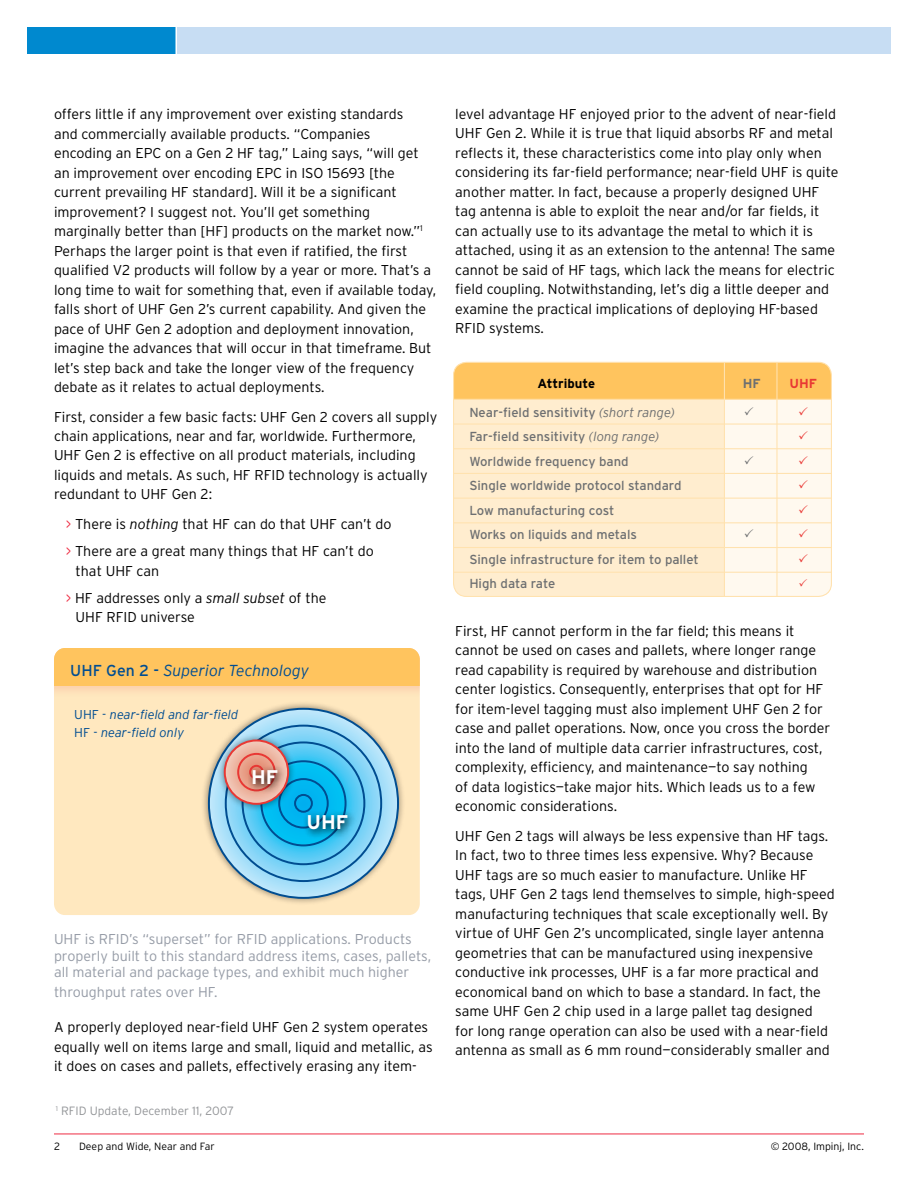
<style>
.page{position:relative;width:918px;height:1188px;background:#fff}
.page>*{position:absolute;margin:0;border:0;box-sizing:border-box;transform-origin:0 0}
.t1{font:700 19.8px "Interstate";color:#fff}
.t2{font:italic 300 15.9px "Interstate";color:#004d91}
.t3{font:300 14.25px/19.5px "Interstate";color:#000}
.t4{font:300 14.25px/16.5px "Interstate";color:#959ba6}
.t5{font:13.05px/24.5px "Interstate";color:#6d6f71}
.t6{font:700 13.05px "Interstate";color:#000}
.t7{font:700 13.05px "Interstate";color:#e93834}
.t8{font:700 13.05px "Interstate";color:#6d6f71}
.t9{font:italic 300 12.9px/17.9px "Interstate";color:#004d91}
.t10{font:300 12px "Interstate";color:#939598}
.t11{font:300 10.5px "Interstate";color:#000}
.s1{color:#ee2c43}
.s2{font-style:italic}
.s3{font-weight:400;font-style:normal}
.s4{font-style:normal}
.s5{font-weight:300;font-style:italic}
</style>
<div class="page">
<hr style="left:54px;top:1134px;width:810px;height:1px;background:#ee2c43">
<div style="left:27px;top:27px;width:864px;height:27px;background:#c7ddf3"></div>
<div style="left:27px;top:27px;width:149px;height:27px;background:#0089cf"></div>
<hr style="left:176px;top:21px;width:1px;height:40px;background:#fff">
<div style="left:54px;top:648px;width:366px;height:267px;background:#ffe8bf;border-radius:11px"></div>
<div style="left:54px;top:648px;width:366px;height:57px;background:#e93834;opacity:.15"></div>
<div style="left:54px;top:648px;width:366px;height:38px;background:#ffc45e"></div>
<div style="left:200px;top:700px;width:213px;height:213px;background:#000;opacity:.45"></div>
<svg style="left:207px;top:707px;width:193px;height:193px"></svg>
<div style="left:302px;top:809px;width:93px;height:52px;background:#000;opacity:.95"></div>
<div style="left:247px;top:764px;width:78px;height:59px;background:#000;opacity:.95"></div>
<div style="left:454px;top:362px;width:377px;height:234px;background:#ffedcf;border-radius:13px"></div>
<div style="left:724px;top:399px;width:107px;height:197px;background:#fff9ef"></div>
<div style="left:454px;top:362px;width:377px;height:37px;background:#ffc45e"></div>
<hr style="left:454px;top:399px;width:377px;height:1px;background:#ffe2af">
<hr style="left:454px;top:423px;width:377px;height:2px;background:#ffe2af">
<hr style="left:454px;top:448px;width:377px;height:1px;background:#ffe2af">
<hr style="left:454px;top:473px;width:377px;height:1px;background:#ffe2af">
<hr style="left:454px;top:498px;width:377px;height:1px;background:#ffe2af">
<hr style="left:454px;top:522px;width:377px;height:1px;background:#ffe2af">
<hr style="left:454px;top:547px;width:377px;height:1px;background:#ffe2af">
<hr style="left:454px;top:572px;width:377px;height:1px;background:#ffe2af">
<hr style="left:724px;top:362px;width:1px;height:234px;background:#ffe2af">
<hr style="left:776px;top:362px;width:2px;height:234px;background:#ffe2af">
<div style="left:453px;top:362px;width:379px;height:235px;border:1px solid #ffe2af;border-radius:13px"></div>
<p class="t3" style="left:54px;top:104px;width:384px">offers little if any improvement over existing standards<br>and commercially available products. “Companies<br>encoding an EPC on a Gen 2 HF tag,” Laing says, “will get an improvement over encoding EPC in ISO 15693 [the current prevailing HF standard]. Will it be a significant improvement? I suggest not. You’ll get something marginally better than [HF] products on the market now.”<sup>1<br></sup>Perhaps the larger point is that even if ratified, the first qualified V2 products will follow by a year or more. That’s a long time to wait for something that, even if available today, falls short of UHF Gen 2’s current capability. And given the pace of UHF Gen 2 adoption and deployment innovation, imagine the advances that will occur in that timeframe. But let’s step back and take the longer view of the frequency debate as it relates to actual deployments.</p>
<p class="t3" style="left:54px;top:407px;width:385px">First, consider a few basic facts: UHF Gen 2 covers all supply chain applications, near and far, worldwide. Furthermore, UHF Gen 2 is effective on all product materials, including liquids and metals. As such, HF RFID technology is actually redundant to UHF Gen 2:</p>
<p class="t3" style="left:66px;top:510px;width:327px;line-height:27px"><span class="s1">&gt;</span> There is <span class="s2">nothing</span> that HF can do that UHF can’t do <span class="s1">&gt;</span> There are a great many things that HF can’t do</p>
<p class="t3" style="left:66px;top:557px;width:262px;line-height:27px;text-indent:10px">that UHF can<br><span class="s1">&gt;</span> HF addresses only a <span class="s2">small subset</span> of the</p>
<p class="t3" style="left:76px;top:607px;width:121px">UHF RFID universe</p>
<p class="t2" style="left:70px;top:662px;width:240px"><span class="s3">UHF Gen 2 -</span> Superior Technology</p>
<p class="t9" style="left:74px;top:706px;width:166px"><span class="s4">UHF -</span> near-field and far-field<br><span class="s4">HF -</span> near-field only</p>
<h1 class="t1" style="left:251px;top:766px;width:29px">HF</h1>
<h1 class="t1" style="left:306px;top:811px;width:43px">UHF</h1>
<p class="t4" style="left:54px;top:931px;width:379px">UHF is RFID’s “superset” for RFID applications. Products properly built to this standard address items, cases, pallets, all material and package types, and exhibit much higher</p>
<p class="t4" style="left:54px;top:983px;width:165px">throughput rates over HF.</p>
<p class="t3" style="left:54px;top:1017px;width:380px">A properly deployed near-field UHF Gen 2 system operates equally well on items large and small, liquid and metallic, as it does on cases and pallets, effectively erasing any item-</p>
<p class="t10" style="left:56px;top:1104px;width:180px"><sup>1</sup> RFID Update, December 11, 2007</p>
<p class="t3" style="left:455px;top:104px;width:385px">level advantage HF enjoyed prior to the advent of near-field UHF Gen 2. While it is true that liquid absorbs RF and metal reflects it, these characteristics come into play only when considering its far-field performance; near-field UHF is quite another matter. In fact, because a properly designed UHF tag antenna is able to exploit the near and/or far fields, it can actually use to its advantage the metal to which it is attached, using it as an extension to the antenna! The same cannot be said of HF tags, which lack the means for electric field coupling. Notwithstanding, let’s dig a little deeper and examine the practical implications of deploying HF-based RFID systems.</p>
<p class="t6" style="left:538px;top:377px;width:59px">Attribute</p>
<p class="t8" style="left:743px;top:377px;width:19px">HF</p>
<p class="t7" style="left:790px;top:377px;width:29px">UHF</p>
<p class="t5" style="left:469px;top:400px;width:231px">Near-field sensitivity <span class="s5">(short range)<br></span>Far-field sensitivity <span class="s5">(long range)<br></span>Worldwide frequency band<br>Single worldwide protocol standard<br>Low manufacturing cost<br>Works on liquids and metals<br>Single infrastructure for item to pallet<br>High data rate</p>
<p class="t3" style="left:455px;top:621px;width:377px">First, HF cannot perform in the far field; this means it cannot be used on cases and pallets, where longer range read capability is required by warehouse and distribution center logistics. Consequently, enterprises that opt for HF for item-level tagging must also implement UHF Gen 2 for case and pallet operations. Now, once you cross the border into the land of multiple data carrier infrastructures, cost, complexity, efficiency, and maintenance—to say nothing<br>of data logistics—take major hits. Which leads us to a few economic considerations.</p>
<p class="t3" style="left:455px;top:826px;width:381px">UHF Gen 2 tags will always be less expensive than HF tags.<br>In fact, two to three times less expensive. Why? Because UHF tags are so much easier to manufacture. Unlike HF tags, UHF Gen 2 tags lend themselves to simple, high-speed manufacturing techniques that scale exceptionally well. By virtue of UHF Gen 2’s uncomplicated, single layer antenna geometries that can be manufactured using inexpensive conductive ink processes, UHF is a far more practical and economical band on which to base a standard. In fact, the same UHF Gen 2 chip used in a large pallet tag designed for long range operation can also be used with a near-field antenna as small as 6 mm round—considerably smaller and</p>
<p class="t11" style="left:54px;top:1140px;width:7px">2</p>
<p class="t11" style="left:79px;top:1140px;width:137px">Deep and Wide, Near and Far</p>
<p class="t11" style="left:771px;top:1140px;width:95px">© 2008, Impinj, Inc.</p>
</div>
